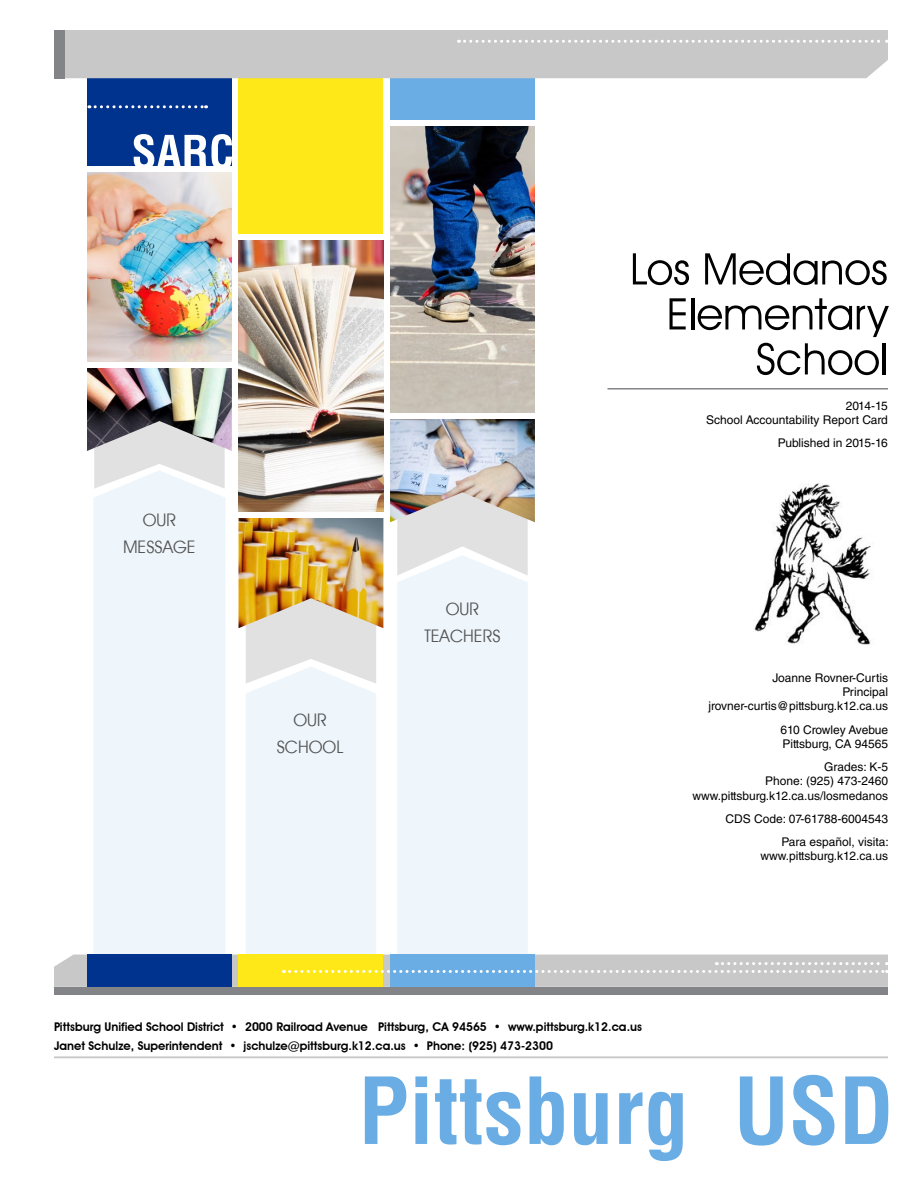
<style>
.page{position:relative;width:918px;height:1188px;background:#fff}
.page>*{position:absolute;margin:0;border:0;box-sizing:border-box;transform-origin:0 0}
.t1{font:700 condensed 90px "Helvetica LT Std";color:#6aade4}
.t2{font:52.5px/45px "Avant Garde T.";color:#010101;text-align:right}
.t3{font:21px/27px "Avant Garde T.";color:#545454;text-align:center}
.t4{font:12px/14.2px "Helvetica LT Std";color:#010101;text-align:right}
.t5{font:600 12px "Avant Garde IT Cby BT";color:#010101}
</style>
<div class="page">
<div style="left:397px;top:576px;width:131px;height:91px;background:#eef6fc"></div>
<div style="left:93px;top:489px;width:132px;height:178px;background:#eef6fc"></div>
<svg style="left:397px;top:522px;width:131px;height:54px;background:#e6e8e8"></svg>
<div style="left:390px;top:77px;width:145px;height:59px;background:#6aade4"></div>
<img style="left:390px;top:419px;width:145px;height:103px">
<img style="left:390px;top:126px;width:145px;height:287px">
<div style="left:390px;top:120px;width:145px;height:6px;background:#fff"></div>
<div style="left:246px;top:628px;width:130px;height:39px;background:#e1e1e1"></div>
<img style="left:239px;top:518px;width:144px;height:110px">
<div style="left:239px;top:77px;width:144px;height:158px;background:#ffe818"></div>
<img style="left:239px;top:240px;width:144px;height:272px">
<svg style="left:94px;top:451px;width:131px;height:38px;fill:#e1e1e1"></svg>
<div style="left:87px;top:77px;width:145px;height:93px;background:#00338d"></div>
<img style="left:87px;top:368px;width:145px;height:83px">
<img style="left:87px;top:172px;width:145px;height:190px">
<svg style="left:89px;top:105px;width:118px;height:3px"></svg>
<div style="left:87px;top:166px;width:146px;height:6px;background:#fff"></div>
<div style="left:54px;top:30px;width:11px;height:48px;background:#828487"></div>
<div style="left:65px;top:30px;width:823px;height:48px;background:#c8c8c8"></div>
<svg style="left:54px;top:667px;width:834px;height:320px"></svg>
<div style="left:54px;top:987px;width:834px;height:7px;background:#828487"></div>
<svg style="left:134px;top:134px;width:98px;height:32px"></svg>
<hr style="left:54px;top:1056px;width:834px;height:2px;background:#c8c8c8">
<hr style="left:608px;top:388px;width:280px;height:2px;background:#828487">
<svg style="left:753px;top:483px;width:121px;height:162px"></svg>
<h3 class="t3" style="left:123px;top:506px;width:74px">OUR<br>MESSAGE</h3>
<h3 class="t3" style="left:277px;top:706px;width:68px">OUR<br>SCHOOL</h3>
<h3 class="t3" style="left:424px;top:595px;width:78px">OUR<br>TEACHERS</h3>
<h2 class="t2" style="left:630px;top:246px;width:259px">Los Medanos<br>Elementary<br>School</h2>
<p class="t4" style="left:706px;top:398px;width:183px">2014-15<br>School Accountability Report Card</p>
<p class="t4" style="left:778px;top:436px;width:112px">Published in 2015-16</p>
<p class="t4" style="left:708px;top:671px;width:181px">Joanne Rovner-Curtis<br>Principal jrovner-curtis@pittsburg.k12.ca.us</p>
<p class="t4" style="left:780px;top:722px;width:109px;text-align:left">610 Crowley Avebue<br>Pittsburg, CA 94565</p>
<p class="t4" style="left:692px;top:760px;width:197px">Grades: K-5<br>Phone: (925) 473-2460 www.pittsburg.k12.ca.us/losmedanos</p>
<p class="t4" style="left:726px;top:807px;width:165px;line-height:23.2px">CDS Code: 07-61788-6004543<br>Para español, visita:</p>
<p class="t4" style="left:760px;top:849px;width:129px">www.pittsburg.k12.ca.us</p>
<p class="t5" style="left:54px;top:1020px;width:590px">Pittsburg Unified School District • 2000 Railroad Avenue Pittsburg, CA 94565 • www.pittsburg.k12.ca.us</p>
<p class="t5" style="left:54px;top:1039px;width:501px">Janet Schulze, Superintendent • jschulze@pittsburg.k12.ca.us • Phone: (925) 473-2300</p>
<h1 class="t1" style="left:359px;top:1055px;width:537px">Pittsburg USD</h1>
</div>
